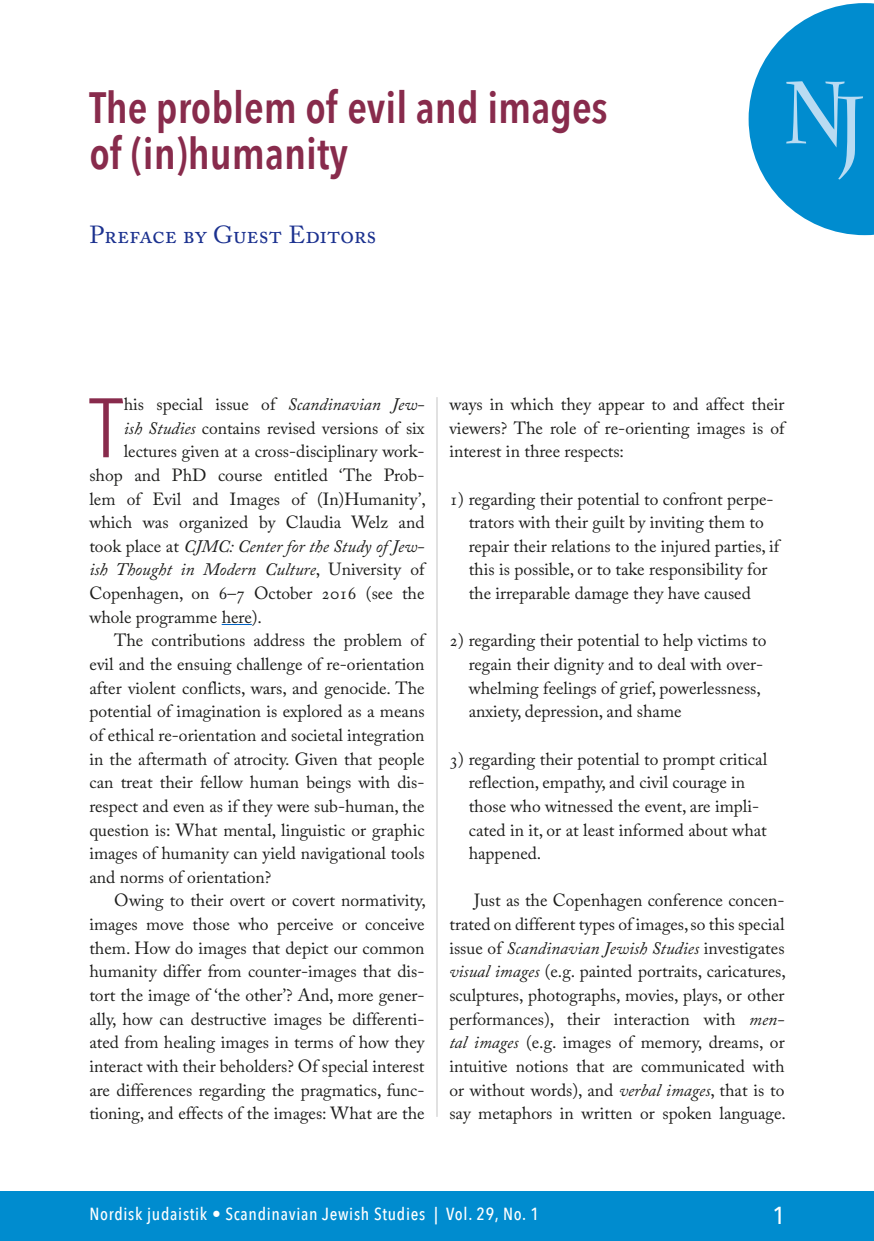
<style>
.page{position:relative;width:874px;height:1241px;background:#fff}
.page>*{position:absolute;margin:0;border:0;box-sizing:border-box;transform-origin:0 0}
.t1{font:700 87.5px "Charlemagne Std";color:#b9dbf2;scale:.8 1}
.t2{font:85.4px "Whitney Condensed";color:#882b4c}
.t3{font:600 43.75px/45.5px "Avenir Next Condensed";color:#882b4c}
.t4{font:24.5px "Adobe Caslon Pro";color:#1b318f}
.t5{font:500 24.5px "Avenir Next Condensed";color:#fff}
.t6{font:17.5px/23.6px "Adobe Caslon Pro";color:#1d1d1b}
.t7{font:italic 17.5px "Adobe Caslon Pro";color:#1d1d1b}
.t8{font:500 17.5px "Avenir Next Condensed";letter-spacing:.04em;color:#fff}
.s1{font-style:italic}
.s2{font-style:normal}
</style>
<div class="page">
<div style="left:0;top:1191px;width:873px;height:49px;background:#008ccf"></div>
<hr style="left:436px;top:397px;width:1px;height:719px;background:#d0d0d0">
<svg style="left:748px;top:3px;width:125px;height:232px"></svg>
<hr style="left:221px;top:624px;width:31px;height:1px;background:#0063c5">
<h3 class="t3" style="left:89px;top:84px;width:519px">The problem of evil and images of (in)humanity</h3>
<h3 class="t4" style="left:89px;top:221px;width:288px">Preface by Guest Editors</h3>
<h1 class="t1" style="left:783px;top:69px;width:103px">NJ</h1>
<h2 class="t2" style="left:88px;top:376px;width:37px">T</h2>
<p class="t6" style="left:124px;top:392px;width:302px">his special issue of <span class="s1">Scandinavian Jew-</span></p>
<p class="t6" style="left:124px;top:415px;width:302px"><span class="s1">ish Studies</span> contains revised versions of six</p>
<p class="t6" style="left:124px;top:439px;width:302px">lectures given at a cross-disciplinary work-</p>
<p class="t6" style="left:89px;top:463px;width:336px">shop and PhD course entitled ‘The Prob-</p>
<p class="t6" style="left:89px;top:486px;width:338px">lem of Evil and Images of (In)Humanity’,</p>
<p class="t6" style="left:89px;top:510px;width:336px">which was organized by Claudia Welz and</p>
<p class="t7" style="left:89px;top:535px;width:336px"><span class="s2">took place at</span> CJMC: Center for the Study of Jew-</p>
<p class="t7" style="left:89px;top:559px;width:338px">ish Thought in Modern Culture<span class="s2">, University of</span></p>
<p class="t6" style="left:89px;top:581px;width:336px">Copenhagen, on 6–7 October 2016 (see the</p>
<p class="t6" style="left:89px;top:604px;width:174px">whole programme here).</p>
<p class="t6" style="left:114px;top:628px;width:314px">The contributions address the problem of</p>
<p class="t6" style="left:89px;top:652px;width:336px">evil and the ensuing challenge of re-orientation</p>
<p class="t6" style="left:89px;top:675px;width:336px">after violent conflicts, wars, and genocide. The</p>
<p class="t6" style="left:89px;top:699px;width:336px">potential of imagination is explored as a means</p>
<p class="t6" style="left:89px;top:723px;width:336px">of ethical re-orientation and societal integration</p>
<p class="t6" style="left:89px;top:746px;width:336px">in the aftermath of atrocity. Given that people</p>
<p class="t6" style="left:89px;top:770px;width:335px">can treat their fellow human beings with dis-</p>
<p class="t6" style="left:89px;top:793px;width:336px">respect and even as if they were sub-human, the</p>
<p class="t6" style="left:89px;top:817px;width:336px">question is: What mental, linguistic or graphic</p>
<p class="t6" style="left:89px;top:841px;width:336px">images of humanity can yield navigational tools</p>
<p class="t6" style="left:89px;top:864px;width:183px">and norms of orientation?</p>
<p class="t6" style="left:114px;top:888px;width:313px">Owing to their overt or covert normativity,</p>
<p class="t6" style="left:89px;top:912px;width:336px">images move those who perceive or conceive</p>
<p class="t6" style="left:89px;top:935px;width:336px">them. How do images that depict our common</p>
<p class="t6" style="left:89px;top:959px;width:336px">humanity differ from counter-images that dis-</p>
<p class="t6" style="left:89px;top:982px;width:336px">tort the image of ‘the other’? And, more gener-</p>
<p class="t6" style="left:89px;top:1006px;width:336px">ally, how can destructive images be differenti-</p>
<p class="t6" style="left:89px;top:1030px;width:337px">ated from healing images in terms of how they</p>
<p class="t6" style="left:89px;top:1053px;width:336px">interact with their beholders? Of special interest</p>
<p class="t6" style="left:89px;top:1077px;width:336px">are differences regarding the pragmatics, func-</p>
<p class="t6" style="left:89px;top:1101px;width:336px">tioning, and effects of the images: What are the</p>
<p class="t6" style="left:449px;top:392px;width:338px;text-align:justify">ways in which they appear to and affect their viewers? The role of re-orienting images is of interest in three respects:</p>
<p class="t6" style="left:468px;top:486px;width:314px;text-indent:-19px">1) regarding their potential to confront perpe&shy;trators with their guilt by inviting them to repair their relations to the injured parties, if this is possible, or to take responsibility for the irreparable damage they have caused</p>
<p class="t6" style="left:468px;top:628px;width:299px;text-indent:-19px">2) regarding their potential to help victims to regain their dignity and to deal with over&shy;whelming feelings of grief, powerlessness, anxiety, depression, and shame</p>
<p class="t6" style="left:468px;top:746px;width:300px;text-indent:-19px">3) regarding their potential to prompt critical reflection, empathy, and civil courage in those who witnessed the event, are impli&shy;cated in it, or at least informed about what happened.</p>
<p class="t6" style="left:449px;top:888px;width:338px;text-align:justify;text-indent:25px">Just as the Copenhagen conference concen&shy;trated on different types of images, so this special issue of <span class="s1">Scandinavian Jewish Studies</span> investigates <span class="s1">visual images</span> (e.g. painted portraits, caricatures, sculptures, photographs, movies, plays, or other performances), their interaction with <span class="s1">men&shy;tal images</span> (e.g. images of memory, dreams, or intuitive notions that are communicated with or without words), and <span class="s1">verbal images</span>, that is to say metaphors in written or spoken language.</p>
<p class="t8" style="left:89px;top:1203px;width:450px">Nordisk judaistik • Scandinavian Jewish Studies | Vol. 29, No. 1</p>
<h3 class="t5" style="left:772px;top:1200px;width:13px">1</h3>
</div>
